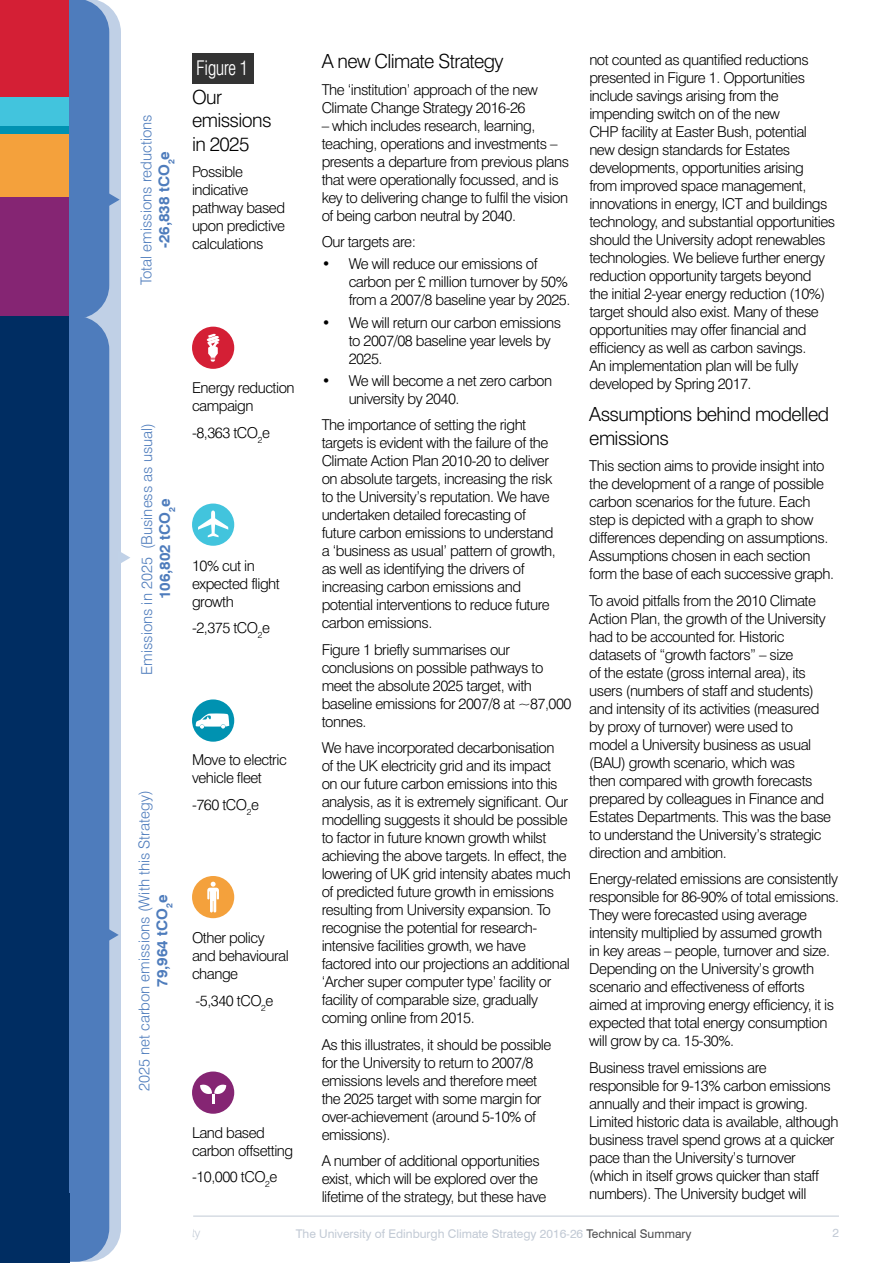
<style>
.page{position:relative;width:893px;height:1263px;background:#fff}
.page>*{position:absolute;margin:0;border:0;box-sizing:border-box;transform-origin:0 0}
.t1{font:300 19.5px/23.4px "Swiss 721 BT";letter-spacing:-.035em;color:#000}
.t2{font:300 condensed 19.5px "Swiss 721 BT";letter-spacing:-.035em;color:#fff}
.t3{font:300 15px/18px "Swiss 721 BT";letter-spacing:-.035em;color:#000}
.t4{font:300 15px/18px "Swiss 721 BT";color:#4e7cbc;text-align:center}
.t5{font:12px "Swiss 721 BT";color:#c2cad5}
.s1{font-weight:700}
.s2{color:#4d4d4f}
</style>
<div class="page">
<hr style="left:54px;top:1216px;width:785px;height:1px;background:#c2cad5">
<div style="left:192px;top:327px;width:42px;height:42px;background:#d41f35;border-radius:50%"></div>
<svg style="left:207px;top:334px;width:13px;height:28px"></svg>
<div style="left:192px;top:503px;width:42px;height:43px;background:#42c4dd;border-radius:50%"></div>
<svg style="left:198px;top:510px;width:30px;height:27px"></svg>
<div style="left:192px;top:699px;width:42px;height:43px;background:#0092b1;border-radius:50%"></div>
<svg style="left:195px;top:713px;width:34px;height:16px"></svg>
<div style="left:192px;top:876px;width:42px;height:42px;background:#f4a13c;border-radius:50%"></div>
<svg style="left:207px;top:882px;width:12px;height:30px"></svg>
<div style="left:192px;top:1071px;width:42px;height:43px;background:#852573;border-radius:50%"></div>
<svg style="left:200px;top:1084px;width:26px;height:20px"></svg>
<div style="left:192px;top:53px;width:61px;height:31px;background:#333"></div>
<svg style="left:0;top:0;width:130px;height:1263px;background:#475c8c"></svg>
<div style="left:0;top:1194px;width:69px;height:69px;background:#002d62"></div>
<p class="t4" style="left:137px;top:285px;width:172px;rotate:-90deg">Total emissions reductions <span class="s1">-26,838 tCO</span><sub>2</sub><span class="s1">e</span></p>
<p class="t4" style="left:138px;top:675px;width:253px;rotate:-90deg">Emissions in 2025 (Business as usual)<br><span class="s1">106,802 tCO</span><sub>2</sub><span class="s1">e</span></p>
<p class="t4" style="left:135px;top:1091px;width:302px;rotate:-90deg">2025 net carbon emissions (With this Strategy)<br><span class="s1">79,964 tCO</span><sub>2</sub><span class="s1">e</span></p>
<h1 class="t2" style="left:196px;top:56px;width:54px">Figure 1</h1>
<h1 class="t1" style="left:192px;top:85px;width:81px">Our emissions in 2025</h1>
<p class="t3" style="left:192px;top:163px;width:95px">Possible indicative pathway based upon predictive calculations</p>
<p class="t3" style="left:192px;top:379px;width:104px">Energy reduction campaign</p>
<p class="t3" style="left:192px;top:423px;width:79px">-8,363 tCO<sub>2</sub>e</p>
<p class="t3" style="left:192px;top:556px;width:89px">10% cut in expected flight growth</p>
<p class="t3" style="left:192px;top:619px;width:79px">-2,375 tCO<sub>2</sub>e</p>
<p class="t3" style="left:192px;top:751px;width:96px">Move to electric vehicle fleet</p>
<p class="t3" style="left:192px;top:795px;width:69px">-760 tCO<sub>2</sub>e</p>
<p class="t3" style="left:192px;top:929px;width:98px">Other policy and behavioural change</p>
<p class="t3" style="left:196px;top:991px;width:79px">-5,340 tCO<sub>2</sub>e</p>
<p class="t3" style="left:192px;top:1123px;width:103px">Land based carbon offsetting</p>
<p class="t3" style="left:192px;top:1168px;width:87px">-10,000 tCO<sub>2</sub>e</p>
<h1 class="t1" style="left:322px;top:49px;width:183px">A new Climate Strategy</h1>
<p class="t3" style="left:322px;top:80px;width:218px">The ‘institution’ approach of the new<br>Climate Change Strategy 2016-26</p>
<p class="t3" style="left:322px;top:116px;width:249px">– which includes research, learning, teaching, operations and investments – presents a departure from previous plans that were operationally focussed, and is key to delivering change to fulfil the vision of being carbon neutral by 2040.</p>
<p class="t3" style="left:322px;top:233px;width:96px">Our targets are:</p>
<p class="t3" style="left:349px;top:255px;width:223px;text-indent:-27px">• We will reduce our emissions of carbon per £ million turnover by 50% from a 2007/8 baseline year by 2025.</p>
<p class="t3" style="left:349px;top:313px;width:214px;text-indent:-27px">• We will return our carbon emissions to 2007/08 baseline year levels by<br>2025.</p>
<p class="t3" style="left:349px;top:371px;width:205px;text-indent:-27px">• We will become a net zero carbon university by 2040.</p>
<p class="t3" style="left:322px;top:416px;width:236px">The importance of setting the right targets is evident with the failure of the Climate Action Plan 2010-20 to deliver on absolute targets, increasing the risk to the University’s reputation. We have undertaken detailed forecasting of future carbon emissions to understand a ‘business as usual’ pattern of growth, as well as identifying the drivers of increasing carbon emissions and potential interventions to reduce future carbon emissions.</p>
<p class="t3" style="left:322px;top:640px;width:251px">Figure 1 briefly summarises our conclusions on possible pathways to meet the absolute 2025 target, with baseline emissions for 2007/8 at ~87,000 tonnes.</p>
<p class="t3" style="left:322px;top:739px;width:251px">We have incorporated decarbonisation<br>of the UK electricity grid and its impact on our future carbon emissions into this analysis, as it is extremely significant. Our modelling suggests it should be possible to factor in future known growth whilst achieving the above targets. In effect, the lowering of UK grid intensity abates much of predicted future growth in emissions resulting from University expansion. To recognise the potential for research&shy;intensive facilities growth, we have factored into our projections an additional ‘Archer super computer type’ facility or facility of comparable size, gradually coming online from 2015.</p>
<p class="t3" style="left:322px;top:1035px;width:231px">As this illustrates, it should be possible for the University to return to 2007/8 emissions levels and therefore meet the 2025 target with some margin for over-achievement (around 5-10% of emissions).</p>
<p class="t3" style="left:322px;top:1152px;width:226px">A number of additional opportunities exist, which will be explored over the lifetime of the strategy, but these have</p>
<p class="t3" style="left:589px;top:51px;width:247px">not counted as quantified reductions presented in Figure 1. Opportunities include savings arising from the impending switch on of the new<br>CHP facility at Easter Bush, potential new design standards for Estates developments, opportunities arising from improved space management, innovations in energy, ICT and buildings technology, and substantial opportunities should the University adopt renewables technologies. We believe further energy reduction opportunity targets beyond<br>the initial 2-year energy reduction (10%) target should also exist. Many of these opportunities may offer financial and efficiency as well as carbon savings.<br>An implementation plan will be fully developed by Spring 2017.</p>
<h1 class="t1" style="left:589px;top:403px;width:241px">Assumptions behind modelled emissions</h1>
<p class="t3" style="left:589px;top:457px;width:246px">This section aims to provide insight into the development of a range of possible carbon scenarios for the future. Each step is depicted with a graph to show differences depending on assumptions.<br>Assumptions chosen in each section form the base of each successive graph.</p>
<p class="t3" style="left:589px;top:591px;width:243px">To avoid pitfalls from the 2010 Climate Action Plan, the growth of the University had to be accounted for. Historic datasets of “growth factors” – size<br>of the estate (gross internal area), its users (numbers of staff and students) and intensity of its activities (measured by proxy of turnover) were used to model a University business as usual (BAU) growth scenario, which was<br>then compared with growth forecasts prepared by colleagues in Finance and Estates Departments. This was the base to understand the University’s strategic direction and ambition.</p>
<p class="t3" style="left:589px;top:870px;width:251px">Energy-related emissions are consistently responsible for 86-90% of total emissions.<br>They were forecasted using average intensity multiplied by assumed growth<br>in key areas – people, turnover and size.<br>Depending on the University’s growth scenario and effectiveness of efforts aimed at improving energy efficiency, it is expected that total energy consumption will grow by ca. 15-30%.</p>
<p class="t3" style="left:589px;top:1058px;width:251px">Business travel emissions are responsible for 9-13% carbon emissions annually and their impact is growing.<br>Limited historic data is available, although business travel spend grows at a quicker pace than the University’s turnover (which in itself grows quicker than staff numbers). The University budget will</p>
<p class="t5" style="left:296px;top:1226px;width:397px">The University of Edinburgh Climate Strategy 2016-26 <span class="s2">Technical Summary</span></p>
<p class="t5" style="left:832px;top:1226px;width:8px">2</p>
</div>
